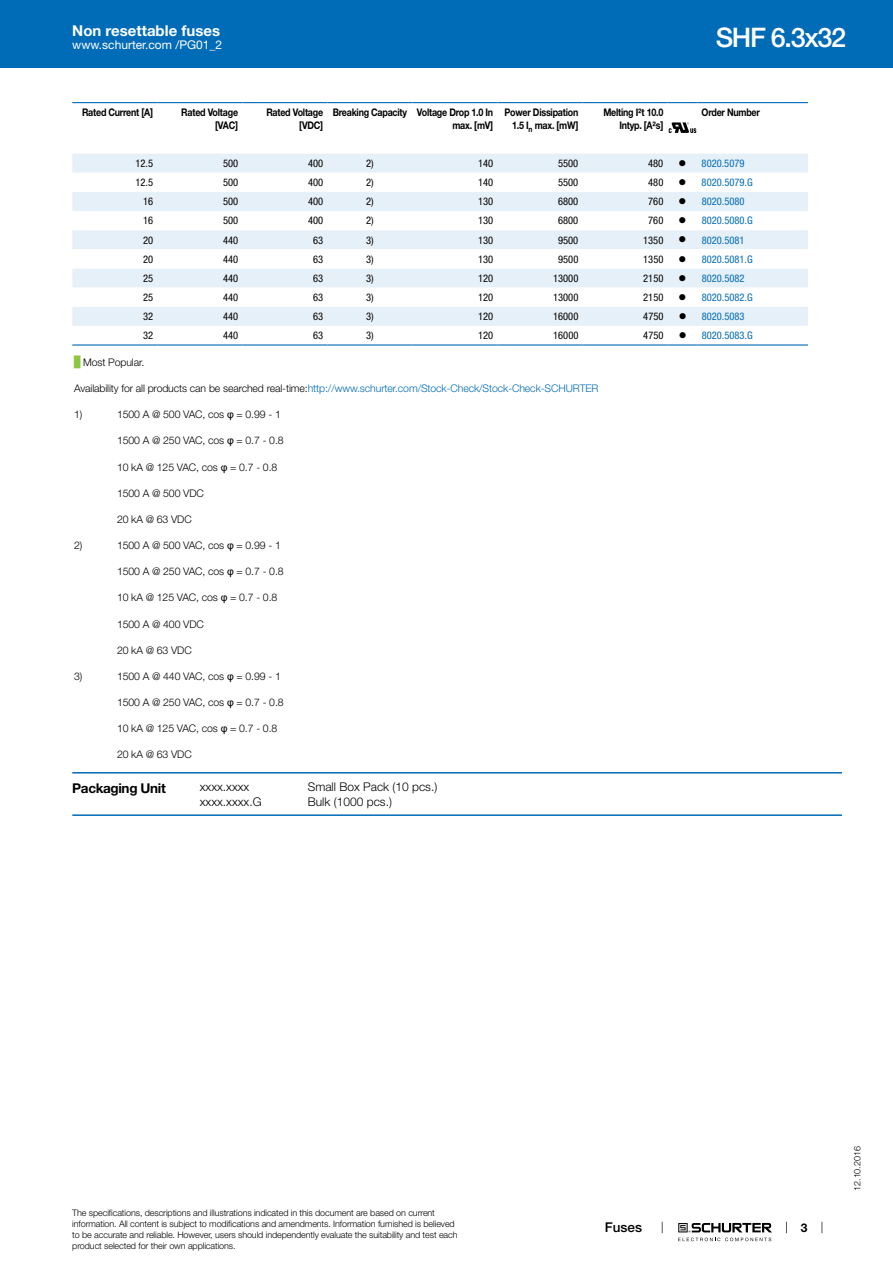
<style>
.page{position:relative;width:893px;height:1263px;background:#fff}
.page>*{position:absolute;margin:0;border:0;box-sizing:border-box;transform-origin:0 0}
.t1{font:500 27px "Helvetica Neue LT";letter-spacing:-.05em;color:#fff}
.t2{font:700 15px "Helvetica Neue LT";color:#fff}
.t3{font:700 13.5px "Helvetica Neue LT";letter-spacing:-.025em;color:#000}
.t4{font:500 13.5px "Helvetica Neue LT";color:#000}
.t5{font:300 12px "Helvetica Neue LT";color:#000}
.t6{font:12px "Helvetica Neue LT";color:#fff}
.t7{font:700 12px "Helvetica Neue LT";color:#000}
.t8{font:300 10.5px "Helvetica Neue LT";letter-spacing:-.01em;color:#000}
.t9{font:condensed 10.5px "Helvetica Neue LT";color:#000}
.t10{font:700 10.5px/12.6px "Helvetica Neue LT";letter-spacing:-.025em;color:#000;text-align:right;scale:.85 1}
.t11{font:condensed 10.5px "Helvetica Neue LT";color:#006bb6}
.t12{font:300 10.5px "Helvetica Neue LT";letter-spacing:-.01em;color:#006bb6}
.t13{font:300 9px/10.8px "Helvetica Neue LT";letter-spacing:-.01em;color:#000}
.s1{color:#000}
.s2{font-family:"Arial Unicode MS";font-weight:400;color:#8dc63f}
.s3{font-family:"Arial Unicode MS";font-weight:400}
</style>
<div class="page">
<svg style="left:678px;top:1223px;width:94px;height:18px"></svg>
<div style="left:0;top:0;width:893px;height:68px;background:#006bb6"></div>
<div style="left:72px;top:154px;width:736px;height:19px;background:#e6f0f8"></div>
<svg style="left:72px;top:192px;width:736px;height:134px;fill:#e6f0f8"></svg>
<hr style="left:72px;top:344px;width:85px;height:2px;background:#006bb6">
<hr style="left:157px;top:344px;width:85px;height:2px;background:#006bb6">
<hr style="left:242px;top:344px;width:85px;height:2px;background:#006bb6">
<hr style="left:327px;top:344px;width:85px;height:2px;background:#006bb6">
<hr style="left:412px;top:344px;width:85px;height:2px;background:#006bb6">
<hr style="left:497px;top:344px;width:86px;height:2px;background:#006bb6">
<hr style="left:583px;top:344px;width:85px;height:2px;background:#006bb6">
<hr style="left:668px;top:344px;width:29px;height:2px;background:#006bb6">
<hr style="left:697px;top:344px;width:111px;height:2px;background:#006bb6">
<svg style="left:72px;top:102px;width:736px;height:32px"></svg>
<hr style="left:72px;top:772px;width:770px;height:1px;background:#006bb6">
<hr style="left:72px;top:814px;width:770px;height:2px;background:#006bb6">
<h2 class="t2" style="left:72px;top:21px;width:149px">Non resettable fuses</h2>
<h3 class="t6" style="left:72px;top:38px;width:151px">www.schurter.com /PG01_2</h3>
<h1 class="t1" style="left:716px;top:21px;width:132px">SHF 6.3x32</h1>
<p class="t10" style="left:82px;top:106px;width:85px">Rated Current [A]</p>
<p class="t10" style="left:181px;top:106px;width:68px">Rated Voltage [VAC]</p>
<p class="t10" style="left:266px;top:106px;width:68px">Rated Voltage [VDC]</p>
<p class="t10" style="left:333px;top:106px;width:190px">Breaking Capacity Voltage Drop 1.0 In max. [mV]</p>
<p class="t10" style="left:505px;top:106px;width:88px">Power Dissipation<br>1.5 I<sub>n</sub> max. [mW]</p>
<p class="t10" style="left:603px;top:106px;width:72px">Melting I²t 10.0<br>Intyp. [A²s]</p>
<p class="t10" style="left:702px;top:106px;width:70px">Order Number</p>
<p class="t9" style="left:135px;top:157px;width:19px">12.5</p>
<p class="t9" style="left:223px;top:157px;width:17px">500</p>
<p class="t9" style="left:308px;top:157px;width:17px">400</p>
<p class="t9" style="left:366px;top:157px;width:9px">2)</p>
<p class="t9" style="left:478px;top:157px;width:17px">140</p>
<p class="t9" style="left:558px;top:157px;width:22px">5500</p>
<p class="t9" style="left:648px;top:157px;width:17px">480</p>
<p class="t11" style="left:679px;top:157px;width:67px"><span class="s1">●</span> 8020.5079</p>
<p class="t9" style="left:135px;top:176px;width:19px">12.5</p>
<p class="t9" style="left:223px;top:176px;width:17px">500</p>
<p class="t9" style="left:308px;top:176px;width:17px">400</p>
<p class="t9" style="left:366px;top:176px;width:9px">2)</p>
<p class="t9" style="left:478px;top:176px;width:17px">140</p>
<p class="t9" style="left:558px;top:176px;width:22px">5500</p>
<p class="t9" style="left:648px;top:176px;width:17px">480</p>
<p class="t11" style="left:679px;top:176px;width:76px"><span class="s1">●</span> 8020.5079.G</p>
<p class="t9" style="left:143px;top:195px;width:12px">16</p>
<p class="t9" style="left:223px;top:195px;width:17px">500</p>
<p class="t9" style="left:308px;top:195px;width:17px">400</p>
<p class="t9" style="left:366px;top:195px;width:9px">2)</p>
<p class="t9" style="left:478px;top:195px;width:17px">130</p>
<p class="t9" style="left:558px;top:195px;width:22px">6800</p>
<p class="t9" style="left:648px;top:195px;width:17px">760</p>
<p class="t11" style="left:679px;top:195px;width:67px"><span class="s1">●</span> 8020.5080</p>
<p class="t9" style="left:143px;top:215px;width:12px">16</p>
<p class="t9" style="left:223px;top:215px;width:17px">500</p>
<p class="t9" style="left:308px;top:215px;width:17px">400</p>
<p class="t9" style="left:366px;top:215px;width:9px">2)</p>
<p class="t9" style="left:478px;top:215px;width:17px">130</p>
<p class="t9" style="left:558px;top:215px;width:22px">6800</p>
<p class="t9" style="left:648px;top:215px;width:17px">760</p>
<p class="t11" style="left:679px;top:215px;width:76px"><span class="s1">●</span> 8020.5080.G</p>
<p class="t9" style="left:143px;top:234px;width:12px">20</p>
<p class="t9" style="left:223px;top:234px;width:17px">440</p>
<p class="t9" style="left:313px;top:234px;width:12px">63</p>
<p class="t9" style="left:366px;top:234px;width:9px">3)</p>
<p class="t9" style="left:478px;top:234px;width:17px">130</p>
<p class="t9" style="left:558px;top:234px;width:22px">9500</p>
<p class="t9" style="left:643px;top:234px;width:22px">1350</p>
<p class="t11" style="left:679px;top:234px;width:67px"><span class="s1">●</span> 8020.5081</p>
<p class="t9" style="left:143px;top:253px;width:12px">20</p>
<p class="t9" style="left:223px;top:253px;width:17px">440</p>
<p class="t9" style="left:313px;top:253px;width:12px">63</p>
<p class="t9" style="left:366px;top:253px;width:9px">3)</p>
<p class="t9" style="left:478px;top:253px;width:17px">130</p>
<p class="t9" style="left:558px;top:253px;width:22px">9500</p>
<p class="t9" style="left:643px;top:253px;width:22px">1350</p>
<p class="t11" style="left:679px;top:253px;width:76px"><span class="s1">●</span> 8020.5081.G</p>
<p class="t9" style="left:143px;top:272px;width:12px">25</p>
<p class="t9" style="left:223px;top:272px;width:17px">440</p>
<p class="t9" style="left:313px;top:272px;width:12px">63</p>
<p class="t9" style="left:366px;top:272px;width:9px">3)</p>
<p class="t9" style="left:478px;top:272px;width:17px">120</p>
<p class="t9" style="left:553px;top:272px;width:27px">13000</p>
<p class="t9" style="left:643px;top:272px;width:22px">2150</p>
<p class="t11" style="left:679px;top:272px;width:67px"><span class="s1">●</span> 8020.5082</p>
<p class="t9" style="left:143px;top:291px;width:12px">25</p>
<p class="t9" style="left:223px;top:291px;width:17px">440</p>
<p class="t9" style="left:313px;top:291px;width:12px">63</p>
<p class="t9" style="left:366px;top:291px;width:9px">3)</p>
<p class="t9" style="left:478px;top:291px;width:17px">120</p>
<p class="t9" style="left:553px;top:291px;width:27px">13000</p>
<p class="t9" style="left:643px;top:291px;width:22px">2150</p>
<p class="t11" style="left:679px;top:291px;width:76px"><span class="s1">●</span> 8020.5082.G</p>
<p class="t9" style="left:143px;top:310px;width:12px">32</p>
<p class="t9" style="left:223px;top:310px;width:17px">440</p>
<p class="t9" style="left:313px;top:310px;width:12px">63</p>
<p class="t9" style="left:366px;top:310px;width:9px">3)</p>
<p class="t9" style="left:478px;top:310px;width:17px">120</p>
<p class="t9" style="left:553px;top:310px;width:27px">16000</p>
<p class="t9" style="left:643px;top:310px;width:22px">4750</p>
<p class="t11" style="left:679px;top:310px;width:67px"><span class="s1">●</span> 8020.5083</p>
<p class="t9" style="left:143px;top:329px;width:12px">32</p>
<p class="t9" style="left:223px;top:329px;width:17px">440</p>
<p class="t9" style="left:313px;top:329px;width:12px">63</p>
<p class="t9" style="left:366px;top:329px;width:9px">3)</p>
<p class="t9" style="left:478px;top:329px;width:17px">120</p>
<p class="t9" style="left:553px;top:329px;width:27px">16000</p>
<p class="t9" style="left:643px;top:329px;width:22px">4750</p>
<p class="t11" style="left:679px;top:329px;width:76px"><span class="s1">●</span> 8020.5083.G</p>
<p class="t8" style="left:74px;top:356px;width:72px"><span class="s2">█</span> Most Popular.</p>
<p class="t12" style="left:74px;top:382px;width:526px"><span class="s1">Availability for all products can be searched real-time:</span>http://www.schurter.com/Stock-Check/Stock-Check-SCHURTER</p>
<p class="t8" style="left:74px;top:408px;width:10px">1)</p>
<p class="t8" style="left:117px;top:408px;width:165px">1500 A @ 500 VAC, cos <span class="s3">φ</span> = 0.99 - 1</p>
<p class="t8" style="left:117px;top:434px;width:168px">1500 A @ 250 VAC, cos <span class="s3">φ</span> = 0.7 - 0.8</p>
<p class="t8" style="left:117px;top:460px;width:162px">10 kA @ 125 VAC, cos <span class="s3">φ</span> = 0.7 - 0.8</p>
<p class="t8" style="left:117px;top:487px;width:88px">1500 A @ 500 VDC</p>
<p class="t8" style="left:117px;top:513px;width:76px">20 kA @ 63 VDC</p>
<p class="t8" style="left:74px;top:539px;width:10px">2)</p>
<p class="t8" style="left:117px;top:539px;width:165px">1500 A @ 500 VAC, cos <span class="s3">φ</span> = 0.99 - 1</p>
<p class="t8" style="left:117px;top:565px;width:168px">1500 A @ 250 VAC, cos <span class="s3">φ</span> = 0.7 - 0.8</p>
<p class="t8" style="left:117px;top:591px;width:162px">10 kA @ 125 VAC, cos <span class="s3">φ</span> = 0.7 - 0.8</p>
<p class="t8" style="left:117px;top:617px;width:88px">1500 A @ 400 VDC</p>
<p class="t8" style="left:117px;top:643px;width:76px">20 kA @ 63 VDC</p>
<p class="t8" style="left:74px;top:670px;width:10px">3)</p>
<p class="t8" style="left:117px;top:670px;width:165px">1500 A @ 440 VAC, cos <span class="s3">φ</span> = 0.99 - 1</p>
<p class="t8" style="left:117px;top:696px;width:168px">1500 A @ 250 VAC, cos <span class="s3">φ</span> = 0.7 - 0.8</p>
<p class="t8" style="left:117px;top:722px;width:162px">10 kA @ 125 VAC, cos <span class="s3">φ</span> = 0.7 - 0.8</p>
<p class="t8" style="left:117px;top:748px;width:76px">20 kA @ 63 VDC</p>
<h3 class="t3" style="left:72px;top:779px;width:95px">Packaging Unit</h3>
<h3 class="t5" style="left:200px;top:780px;width:51px">xxxx.xxxx</h3>
<h3 class="t5" style="left:308px;top:780px;width:131px">Small Box Pack (10 pcs.)</h3>
<h3 class="t5" style="left:200px;top:794px;width:63px">xxxx.xxxx.G</h3>
<h3 class="t5" style="left:308px;top:794px;width:86px">Bulk (1000 pcs.)</h3>
<p class="t13" style="left:72px;top:1207px;width:387px">The specifications, descriptions and illustrations indicated in this document are based on current information. All content is subject to modifications and amendments. Information furnished is believed to be accurate and reliable. However, users should independently evaluate the suitability and test each product selected for their own applications.</p>
<h3 class="t4" style="left:605px;top:1219px;width:39px">Fuses</h3>
<h3 class="t7" style="left:801px;top:1220px;width:8px">3</h3>
<p class="t13" style="left:852px;top:1191px;width:46px;rotate:-90deg">12.10.2016</p>
</div>
